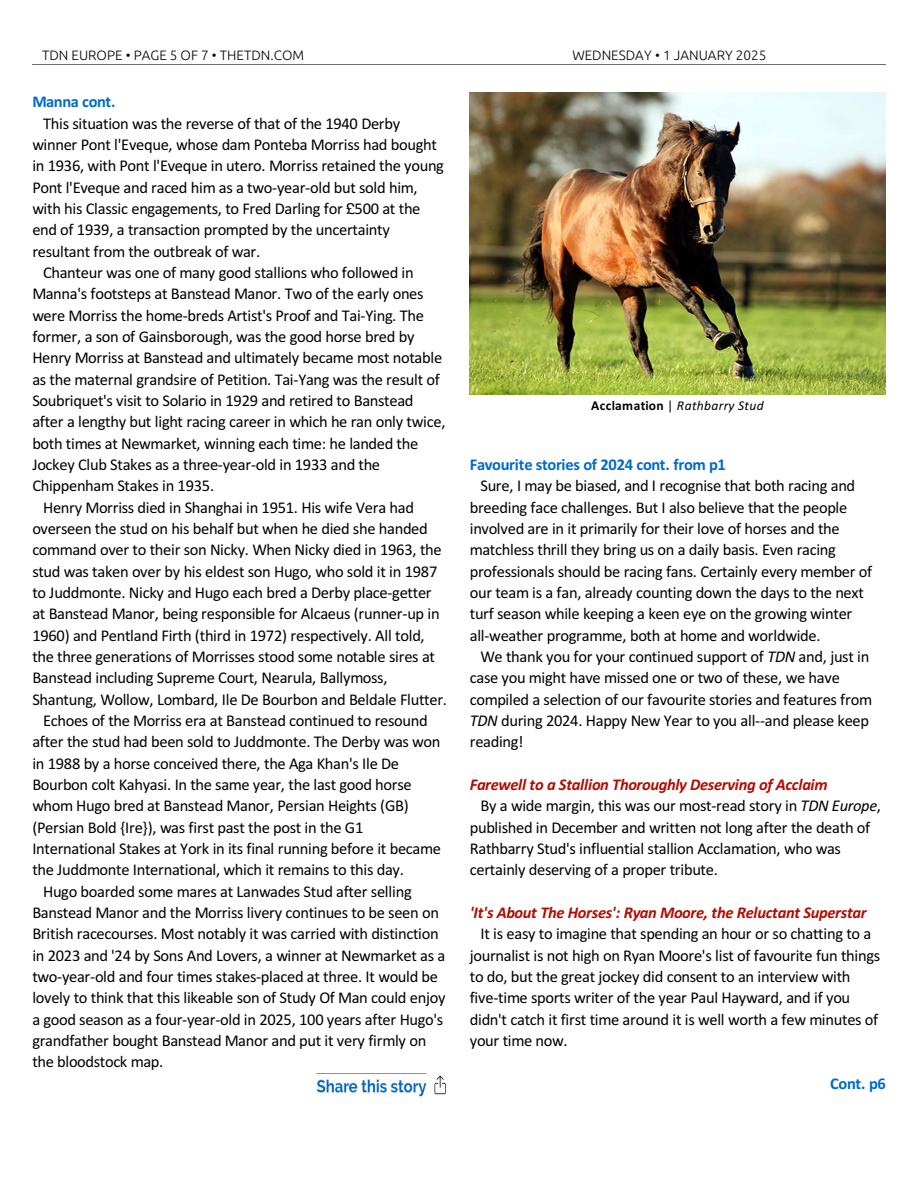
<style>
.page{position:relative;width:918px;height:1188px;background:#fff}
.page>*{position:absolute;margin:0;border:0;box-sizing:border-box;transform-origin:0 0}
.t1{font:16.5px/21.3px "Calibri";letter-spacing:-.02em;color:#000}
.t2{font:italic 700 16.5px "Calibri";letter-spacing:-.02em;color:#b30a00}
.t3{font:700 16.5px "Calibri";letter-spacing:-.025em;color:#0069cc}
.t4{font:300 13.5px "Ubuntu";color:#000}
.t5{font:italic 13.5px "Calibri";letter-spacing:.03em;color:#000}
.s1{font-weight:700;font-style:normal}
.s2{font-style:normal}
.s3{font-style:italic}
</style>
<div class="page">
<hr style="left:32px;top:64px;width:853px;height:1px;background:#6e6e6e">
<img style="left:470px;top:92px;width:416px;height:303px">
<img style="left:315px;top:1073px;width:131px;height:24px">
<p class="t4" style="left:42px;top:49px;width:264px">TDN EUROPE • PAGE 5 OF 7 • THETDN.COM</p>
<p class="t4" style="left:572px;top:49px;width:195px">WEDNESDAY • 1 JANUARY 2025</p>
<p class="t3" style="left:32px;top:95px;width:85px">Manna cont.</p>
<p class="t1" style="left:43px;top:114px;width:359px">This situation was the reverse of that of the 1940 Derby</p>
<p class="t1" style="left:32px;top:135px;width:406px">winner Pont l'Eveque, whose dam Ponteba Morriss had bought</p>
<p class="t1" style="left:32px;top:157px;width:413px">in 1936, with Pont l'Eveque in utero. Morriss retained the young</p>
<p class="t1" style="left:32px;top:178px;width:387px">Pont l'Eveque and raced him as a two-year-old but sold him,</p>
<p class="t1" style="left:32px;top:199px;width:390px">with his Classic engagements, to Fred Darling for 500 at the</p>
<p class="t1" style="left:32px;top:221px;width:359px">end of 1939, a transaction prompted by the uncertainty</p>
<p class="t1" style="left:32px;top:242px;width:229px">resultant from the outbreak of war.</p>
<p class="t1" style="left:43px;top:263px;width:372px">Chanteur was one of many good stallions who followed in</p>
<p class="t1" style="left:32px;top:285px;width:393px">Manna's footsteps at Banstead Manor. Two of the early ones</p>
<p class="t1" style="left:32px;top:306px;width:393px">were Morriss the home-breds Artist's Proof and Tai-Ying. The</p>
<p class="t1" style="left:32px;top:327px;width:384px">former, a son of Gainsborough, was the good horse bred by</p>
<p class="t1" style="left:32px;top:349px;width:411px">Henry Morriss at Banstead and ultimately became most notable</p>
<p class="t1" style="left:32px;top:370px;width:409px">as the maternal grandsire of Petition. Tai-Yang was the result of</p>
<p class="t1" style="left:32px;top:391px;width:383px">Soubriquet's visit to Solario in 1929 and retired to Banstead</p>
<p class="t1" style="left:32px;top:413px;width:415px">after a lengthy but light racing career in which he ran only twice,</p>
<p class="t1" style="left:32px;top:434px;width:387px">both times at Newmarket, winning each time: he landed the</p>
<p class="t1" style="left:32px;top:455px;width:349px">Jockey Club Stakes as a three-year-old in 1933 and the</p>
<p class="t1" style="left:32px;top:477px;width:183px">Chippenham Stakes in 1935.</p>
<p class="t1" style="left:43px;top:498px;width:372px">Henry Morriss died in Shanghai in 1951. His wife Vera had</p>
<p class="t1" style="left:32px;top:519px;width:397px">overseen the stud on his behalf but when he died she handed</p>
<p class="t1" style="left:32px;top:541px;width:411px">command over to their son Nicky. When Nicky died in 1963, the</p>
<p class="t1" style="left:32px;top:562px;width:406px">stud was taken over by his eldest son Hugo, who sold it in 1987</p>
<p class="t1" style="left:32px;top:583px;width:401px">to Juddmonte. Nicky and Hugo each bred a Derby place-getter</p>
<p class="t1" style="left:32px;top:605px;width:409px">at Banstead Manor, being responsible for Alcaeus (runner-up in</p>
<p class="t1" style="left:32px;top:626px;width:394px">1960) and Pentland Firth (third in 1972) respectively. All told,</p>
<p class="t1" style="left:32px;top:647px;width:404px">the three generations of Morrisses stood some notable sires at</p>
<p class="t1" style="left:32px;top:669px;width:357px">Banstead including Supreme Court, Nearula, Ballymoss,</p>
<p class="t1" style="left:32px;top:690px;width:416px">Shantung, Wollow, Lombard, Ile De Bourbon and Beldale Flutter.</p>
<p class="t1" style="left:43px;top:711px;width:386px">Echoes of the Morriss era at Banstead continued to resound</p>
<p class="t1" style="left:32px;top:733px;width:410px">after the stud had been sold to Juddmonte. The Derby was won</p>
<p class="t1" style="left:32px;top:754px;width:368px">in 1988 by a horse conceived there, the Aga Khan's Ile De</p>
<p class="t1" style="left:32px;top:775px;width:381px">Bourbon colt Kahyasi. In the same year, the last good horse</p>
<p class="t1" style="left:32px;top:796px;width:378px">whom Hugo bred at Banstead Manor, Persian Heights (GB)</p>
<p class="t1" style="left:32px;top:818px;width:333px">(Persian Bold {Ire}), was first past the post in the G1</p>
<p class="t1" style="left:32px;top:839px;width:410px">International Stakes at York in its final running before it became</p>
<p class="t1" style="left:32px;top:861px;width:373px">the Juddmonte International, which it remains to this day.</p>
<p class="t1" style="left:43px;top:882px;width:370px">Hugo boarded some mares at Lanwades Stud after selling</p>
<p class="t1" style="left:32px;top:903px;width:408px">Banstead Manor and the Morriss livery continues to be seen on</p>
<p class="t1" style="left:32px;top:924px;width:408px">British racecourses. Most notably it was carried with distinction</p>
<p class="t1" style="left:32px;top:946px;width:414px">in 2023 and '24 by Sons And Lovers, a winner at Newmarket as a</p>
<p class="t1" style="left:32px;top:967px;width:407px">two-year-old and four times stakes-placed at three. It would be</p>
<p class="t1" style="left:32px;top:989px;width:415px">lovely to think that this likeable son of Study Of Man could enjoy</p>
<p class="t1" style="left:32px;top:1010px;width:412px">a good season as a four-year-old in 2025, 100 years after Hugo's</p>
<p class="t1" style="left:32px;top:1031px;width:395px">grandfather bought Banstead Manor and put it very firmly on</p>
<p class="t1" style="left:32px;top:1052px;width:132px">the bloodstock map.</p>
<p class="t5" style="left:591px;top:400px;width:174px"><span class="s1">Acclamation</span> <span class="s2">|</span> Rathbarry Stud</p>
<p class="t3" style="left:470px;top:458px;width:258px">Favourite stories of 2024 cont. from p1</p>
<p class="t1" style="left:470px;top:477px;width:404px;text-indent:11px">Sure, I may be biased, and I recognise that both racing and breeding face challenges. But I also believe that the people involved are in it primarily for their love of horses and the matchless thrill they bring us on a daily basis. Even racing professionals should be racing fans. Certainly every member of our team is a fan, already counting down the days to the next turf season while keeping a keen eye on the growing winter all-weather programme, both at home and worldwide.</p>
<p class="t1" style="left:470px;top:647px;width:404px;text-indent:11px">We thank you for your continued support of <span class="s3">TDN</span> and, just in case you might have missed one or two of these, we have compiled a selection of our favourite stories and features from <span class="s3">TDN</span> during 2024. Happy New Year to you all--and please keep reading!</p>
<p class="t2" style="left:470px;top:778px;width:360px">Farewell to a Stallion Thoroughly Deserving of Acclaim</p>
<p class="t1" style="left:481px;top:796px;width:402px">By a wide margin, this was our most-read story in <span class="s3">TDN Europe</span>,</p>
<p class="t1" style="left:470px;top:818px;width:402px">published in December and written not long after the death of</p>
<p class="t1" style="left:470px;top:839px;width:373px">Rathbarry Stud's influential stallion Acclamation, who was</p>
<p class="t1" style="left:470px;top:861px;width:250px">certainly deserving of a proper tribute.</p>
<p class="t2" style="left:470px;top:906px;width:398px">'It's About The Horses': Ryan Moore, the Reluctant Superstar</p>
<p class="t1" style="left:470px;top:924px;width:412px;text-indent:11px">It is easy to imagine that spending an hour or so chatting to a journalist is not high on Ryan Moore's list of favourite fun things to do, but the great jockey did consent to an interview with five-time sports writer of the year Paul Hayward, and if you didn't catch it first time around it is well worth a few minutes of your time now.</p>
<p class="t3" style="left:830px;top:1076px;width:57px">Cont. p6</p>
</div>
